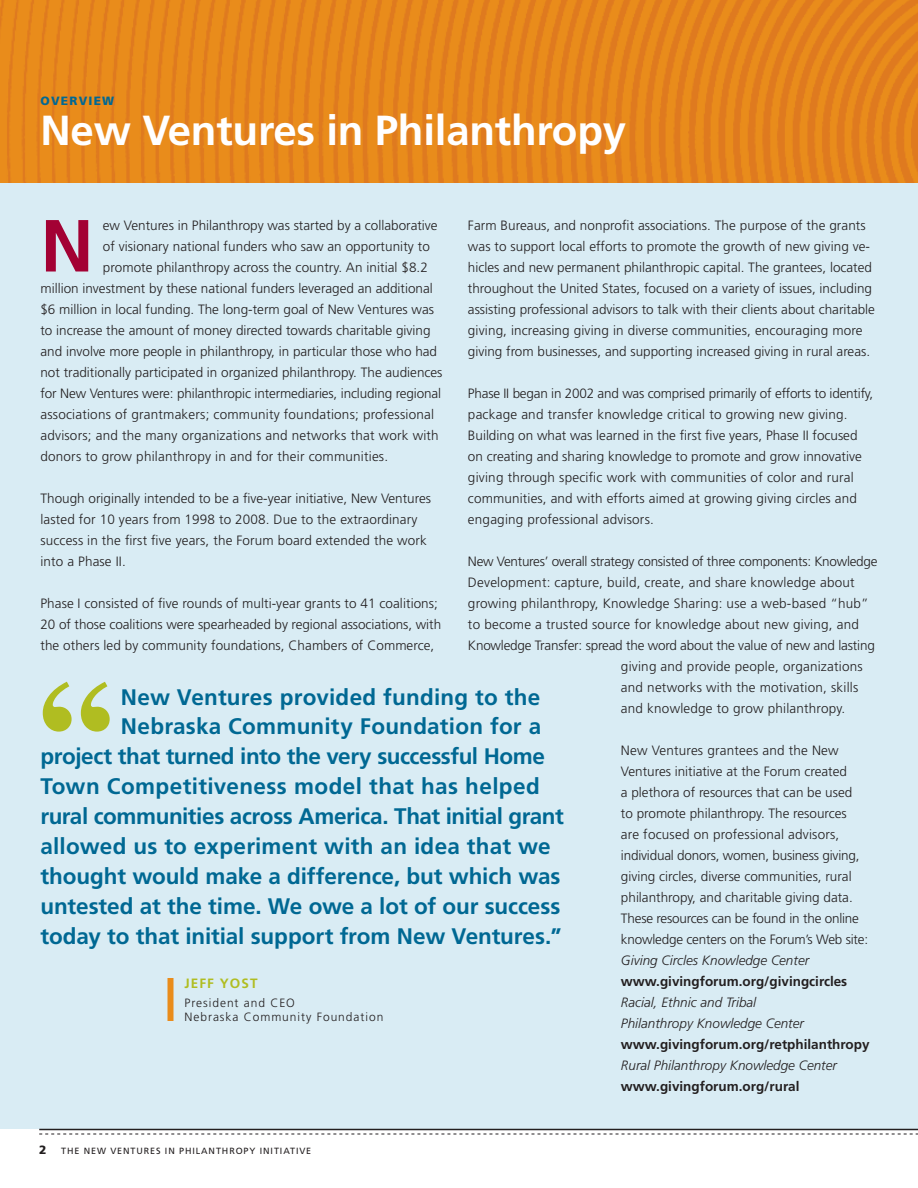
<style>
.page{position:relative;width:918px;height:1188px;background:#fff}
.page>*{position:absolute;margin:0;border:0;box-sizing:border-box;transform-origin:0 0}
.t1{font:700 149.4px "Century Schoolbook";color:#b0bd21}
.t2{font:700 73.65px "Frutiger";color:#a30134}
.t3{font:700 42px "Frutiger";letter-spacing:-.005em;color:#fff}
.t4{font:700 22.5px "Frutiger";color:#006893}
.t5{font:700 22.5px "Frutiger";letter-spacing:-.02em;color:#006893}
.t6{font:300 13.5px/21px "Frutiger";color:#231f20}
.t7{font:italic 300 13.5px/21px "Frutiger";color:#231f20}
.t8{font:700 13.5px "Frutiger";color:#231f20}
.t9{font:300 13.5px "Frutiger";letter-spacing:-.02em;color:#231f20}
.t10{font:700 13.5px "Frutiger";letter-spacing:.08em;color:#b0bd21}
.t11{font:300 12px/14.4px "Frutiger";letter-spacing:.08em;color:#231f20}
.t12{font:900 12px "Frutiger";color:#006893}
.t13{font:9px "Frutiger";letter-spacing:.1em;color:#231f20}
.s1{font-weight:900;font-size:12px}
</style>
<div class="page">
<div style="left:0;top:0;width:918px;height:1129px;background:#d9ecf4"></div>
<img style="left:0;top:0;width:918px;height:182px">
<div style="left:168px;top:978px;width:6px;height:43px;background:#e98c1b"></div>
<svg style="left:39px;top:1134px;width:879px;height:1px"></svg>
<hr style="left:39px;top:1129px;width:879px;height:1px;background:#231f20">
<p class="t12" style="left:40px;top:93px;width:75px">OVERVIEW</p>
<h3 class="t3" style="left:40px;top:106px;width:587px">New Ventures in Philanthropy</h3>
<p class="t6" style="left:468px;top:214px;width:409px">Farm Bureaus, and nonprofit associations. The purpose of the grants was to support local efforts to promote the growth of new giving ve&shy;hicles and new permanent philanthropic capital. The grantees, located throughout the United States, focused on a variety of issues, including assisting professional advisors to talk with their clients about charitable giving, increasing giving in diverse communities, encouraging more giving from businesses, and supporting increased giving in rural areas.</p>
<p class="t6" style="left:468px;top:382px;width:407px">Phase II began in 2002 and was comprised primarily of efforts to identify, package and transfer knowledge critical to growing new giving.<br>Building on what was learned in the first five years, Phase II focused on creating and sharing knowledge to promote and grow innovative giving through specific work with communities of color and rural communities, and with efforts aimed at growing giving circles and engaging professional advisors.</p>
<p class="t9" style="left:468px;top:553px;width:411px">New Ventures’ overall strategy consisted of three components: Knowledge</p>
<p class="t6" style="left:468px;top:571px;width:388px">Development: capture, build, create, and share knowledge about</p>
<p class="t6" style="left:468px;top:592px;width:402px">growing philanthropy, Knowledge Sharing: use a web-based “hub”</p>
<p class="t6" style="left:468px;top:613px;width:392px">to become a trusted source for knowledge about new giving, and</p>
<p class="t6" style="left:468px;top:634px;width:409px">Knowledge Transfer: spread the word about the value of new and lasting</p>
<p class="t6" style="left:621px;top:656px;width:243px">giving and provide people, organizations</p>
<p class="t6" style="left:621px;top:677px;width:239px">and networks with the motivation, skills</p>
<p class="t6" style="left:621px;top:698px;width:226px">and knowledge to grow philanthropy.</p>
<p class="t6" style="left:621px;top:740px;width:249px">New Ventures grantees and the New Ventures initiative at the Forum created<br>a plethora of resources that can be used<br>to promote philanthropy. The resources are focused on professional advisors, individual donors, women, business giving, giving circles, diverse communities, rural philanthropy, and charitable giving data.<br>These resources can be found in the online knowledge centers on the Forum’s Web site:</p>
<p class="t7" style="left:621px;top:950px;width:190px">Giving Circles Knowledge Center</p>
<p class="t8" style="left:621px;top:973px;width:228px">www.givingforum.org/givingcircles</p>
<p class="t7" style="left:621px;top:992px;width:185px">Racial, Ethnic and Tribal<br>Philanthropy Knowledge Center</p>
<p class="t8" style="left:621px;top:1036px;width:250px">www.givingforum.org/retphilanthropy</p>
<p class="t7" style="left:621px;top:1055px;width:218px">Rural Philanthropy Knowledge Center</p>
<p class="t8" style="left:621px;top:1078px;width:180px">www.givingforum.org/rural</p>
<h2 class="t2" style="left:40px;top:203px;width:55px">N</h2>
<p class="t6" style="left:103px;top:214px;width:336px">ew Ventures in Philanthropy was started by a collaborative</p>
<p class="t6" style="left:103px;top:235px;width:328px">of visionary national funders who saw an opportunity to</p>
<p class="t6" style="left:103px;top:256px;width:327px">promote philanthropy across the country. An initial $8.2</p>
<p class="t6" style="left:40px;top:277px;width:394px">million investment by these national funders leveraged an additional</p>
<p class="t6" style="left:40px;top:298px;width:395px">$6 million in local funding. The long-term goal of New Ventures was</p>
<p class="t6" style="left:40px;top:319px;width:392px">to increase the amount of money directed towards charitable giving</p>
<p class="t6" style="left:40px;top:340px;width:398px">and involve more people in philanthropy, in particular those who had</p>
<p class="t6" style="left:40px;top:361px;width:404px">not traditionally participated in organized philanthropy. The audiences</p>
<p class="t6" style="left:40px;top:382px;width:402px">for New Ventures were: philanthropic intermediaries, including regional</p>
<p class="t6" style="left:40px;top:403px;width:395px">associations of grantmakers; community foundations; professional</p>
<p class="t6" style="left:40px;top:424px;width:400px">advisors; and the many organizations and networks that work with</p>
<p class="t6" style="left:40px;top:445px;width:349px">donors to grow philanthropy in and for their communities.</p>
<p class="t6" style="left:40px;top:487px;width:392px">Though originally intended to be a five-year initiative, New Ventures lasted for 10 years from 1998 to 2008. Due to the extraordinary success in the first five years, the Forum board extended the work into a Phase II.</p>
<p class="t6" style="left:40px;top:592px;width:402px">Phase I consisted of five rounds of multi-year grants to 41 coalitions;<br>20 of those coalitions were spearheaded by regional associations, with the others led by community foundations, Chambers of Commerce,</p>
<h1 class="t1" style="left:40px;top:647px;width:73px">“</h1>
<h3 class="t4" style="left:121px;top:683px;width:421px">New Ventures provided funding to the</h3>
<h3 class="t4" style="left:121px;top:713px;width:422px">Nebraska Community Foundation for a</h3>
<h3 class="t5" style="left:40px;top:743px;width:506px">project that turned into the very successful Home</h3>
<h3 class="t4" style="left:40px;top:773px;width:501px">Town Competitiveness model that has helped</h3>
<h3 class="t5" style="left:40px;top:803px;width:525px">rural communities across America. That initial grant</h3>
<h3 class="t4" style="left:40px;top:833px;width:512px">allowed us to experiment with an idea that we</h3>
<h3 class="t4" style="left:40px;top:863px;width:522px">thought would make a difference, but which was</h3>
<h3 class="t4" style="left:40px;top:893px;width:521px">untested at the time. We owe a lot of our success</h3>
<h3 class="t4" style="left:40px;top:923px;width:523px">today to that initial support from New Ventures.”</h3>
<p class="t10" style="left:185px;top:975px;width:72px">Jeff Yost</p>
<p class="t11" style="left:184px;top:995px;width:200px">President and CEO<br>Nebraska Community Foundation</p>
<p class="t13" style="left:39px;top:1145px;width:274px"><span class="s1">2</span> THE N EW VENTURES IN PHILANTHROPY IN ITIATIVE</p>
</div>
